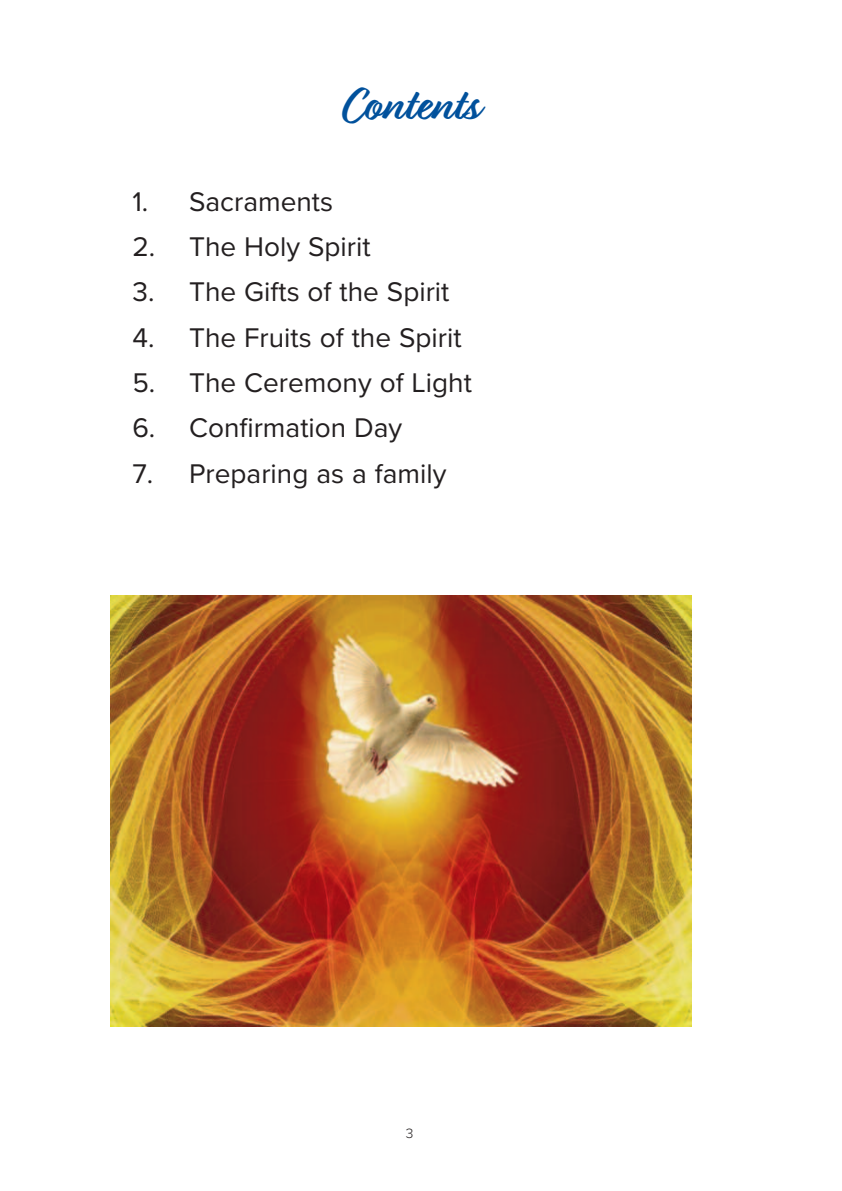
<style>
.page{position:relative;width:842px;height:1191px;background:#fff}
.page>*{position:absolute;margin:0;border:0;box-sizing:border-box;transform-origin:0 0}
.t1{font:700 48px "Relation Two";color:#01519c}
.t2{font:28px "Proxima Nova";color:#231f20}
.t3{font:300 14px "Proxima Nova";color:#231f20}
</style>
<div class="page">
<img style="left:111px;top:595px;width:581px;height:431px">
<h1 class="t1" style="left:342px;top:78px;width:136px">Contents</h1>
<p class="t2" style="left:132px;top:188px;width:202px">1. Sacraments</p>
<p class="t2" style="left:132px;top:234px;width:240px">2. The Holy Spirit</p>
<p class="t2" style="left:132px;top:279px;width:319px">3. The Gifts of the Spirit</p>
<p class="t2" style="left:132px;top:324px;width:331px">4. The Fruits of the Spirit</p>
<p class="t2" style="left:132px;top:370px;width:341px">5. The Ceremony of Light</p>
<p class="t2" style="left:132px;top:415px;width:271px">6. Confirmation Day</p>
<p class="t2" style="left:132px;top:460px;width:315px">7. Preparing as a family</p>
<p class="t3" style="left:406px;top:1126px;width:9px">3</p>
</div>
